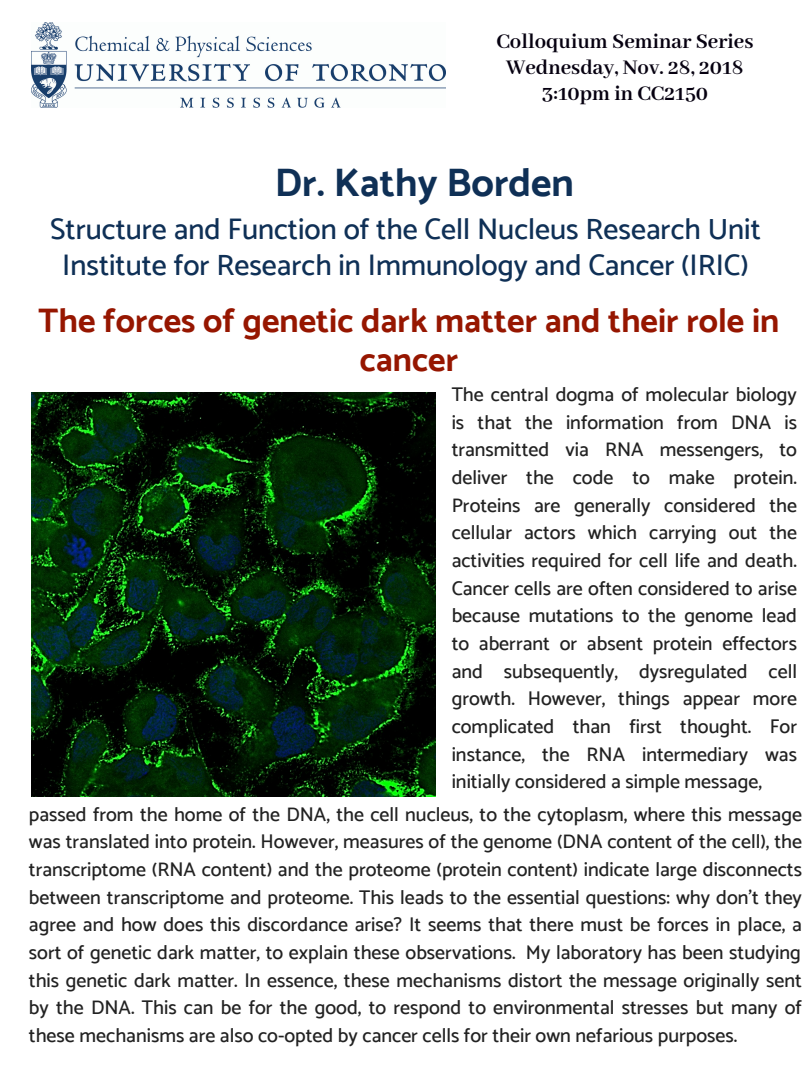
<style>
.page{position:relative;width:810px;height:1080px;background:#fff}
.page>*{position:absolute;margin:0;border:0;box-sizing:border-box;transform-origin:0 0}
.t1{font:700 39.62px "Catamaran";color:#0f3056}
.t2{font:700 33.94px/38.4px "Catamaran";color:#961600;text-align:center}
.t3{font:500 29.69px/36.1px "Catamaran";color:#0f3056;text-align:center}
.t4{font:700 22.62px/25.8px "Abhaya Libre";color:#060010;text-align:center}
.t5{font:500 19.81px/27.6px "Catamaran";color:#222;text-align:justify}
</style>
<div class="page">
<img style="left:32px;top:23px;width:414px;height:85px">
<img style="left:32px;top:393px;width:403px;height:403px">
<p class="t4" style="left:496px;top:29px;width:258px">Colloquium Seminar Series<br>Wednesday, Nov. 28, 2018<br>3:10pm in CC2150</p>
<h1 class="t1" style="left:275px;top:159px;width:301px">Dr. Kathy Borden</h1>
<h3 class="t3" style="left:50px;top:211px;width:712px">Structure and Function of the Cell Nucleus Research Unit<br>Institute for Research in Immunology and Cancer (IRIC)</h3>
<h2 class="t2" style="left:39px;top:301px;width:742px">The forces of genetic dark matter and their role in cancer</h2>
<p class="t5" style="left:452px;top:380px;width:347px">The central dogma of molecular biology is that the information from DNA is transmitted via RNA messengers, to deliver the code to make protein.<br>Proteins are generally considered the cellular actors which carrying out the activities required for cell life and death.<br>Cancer cells are often considered to arise because mutations to the genome lead to aberrant or absent protein effectors and subsequently, dysregulated cell growth. However, things appear more complicated than first thought. For instance, the RNA intermediary was initially considered a simple message,</p>
<p class="t5" style="left:29px;top:800px;width:775px">passed from the home of the DNA, the cell nucleus, to the cytoplasm, where this message was translated into protein. However, measures of the genome (DNA content of the cell), the transcriptome (RNA content) and the proteome (protein content) indicate large disconnects between transcriptome and proteome. This leads to the essential questions: why don’t they agree and how does this discordance arise? It seems that there must be forces in place, a sort of genetic dark matter, to explain these observations. My laboratory has been studying this genetic dark matter. In essence, these mechanisms distort the message originally sent by the DNA. This can be for the good, to respond to environmental stresses but many of these mechanisms are also co-opted by cancer cells for their own nefarious purposes.</p>
</div>
